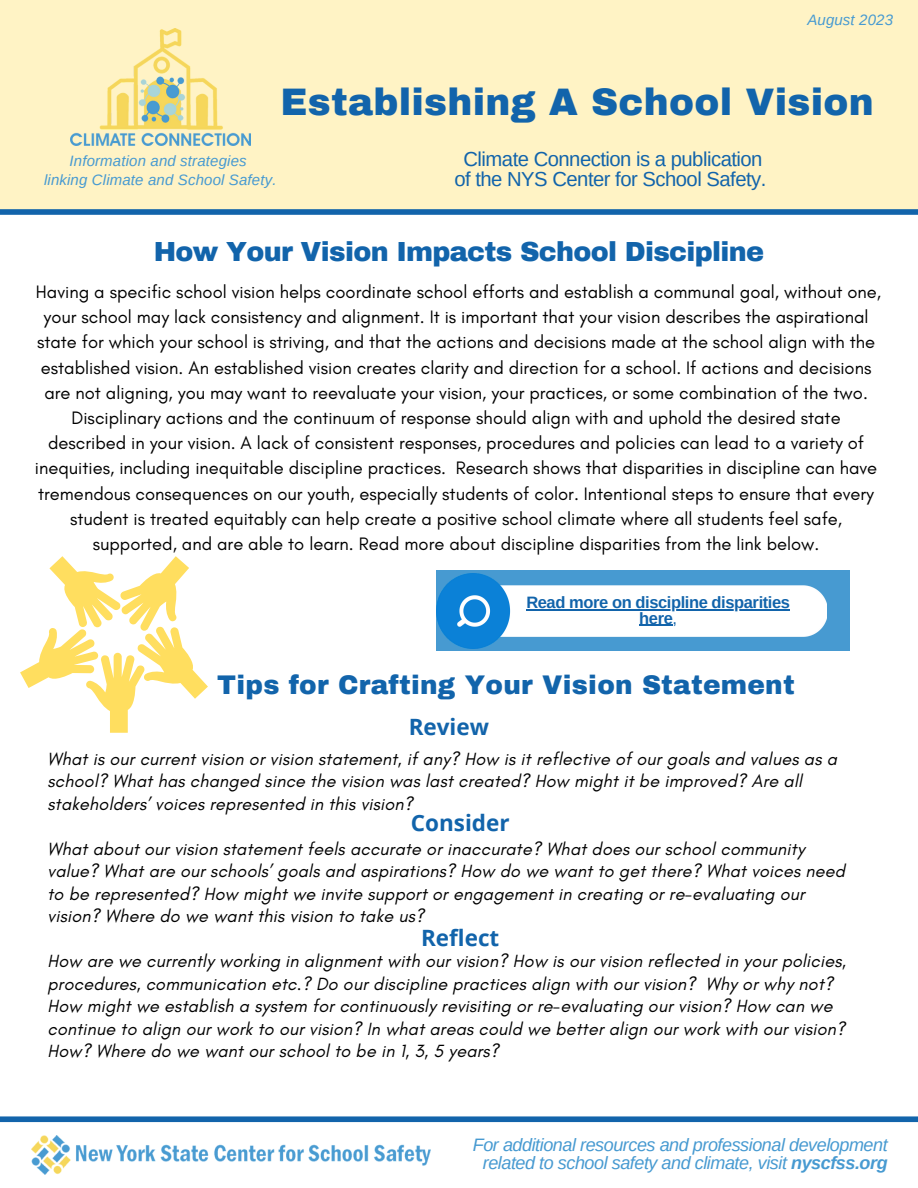
<style>
.page{position:relative;width:918px;height:1188px;background:#fff}
.page>*{position:absolute;margin:0;border:0;box-sizing:border-box;transform-origin:0 0}
.t1{font:900 37.5px "Archivo";letter-spacing:.01em;color:#1264ab}
.t2{font:900 27px "Archivo";letter-spacing:-.025em;color:#1264ab}
.t3{font:900 26.4px "Archivo";letter-spacing:.01em;color:#1264ab}
.t4{font:700 22.5px "Open Sans";color:#1264ab}
.t5{font:20.25px "Arimo";letter-spacing:-.025em;color:#1264ab}
.t6{font:18.3px/25.2px "Glacial Indifference";color:#000;text-align:center}
.t7{font:italic 18px/22.5px "Glacial Indifference";letter-spacing:.01em;color:#000}
.t8{font:italic 18px/18px "Arimo";letter-spacing:-.025em;color:#479ad1;text-align:center}
.t9{font:700 16.5px "Arimo";letter-spacing:-.025em;color:#1264ab}
.t10{font:italic 15px "Arimo";letter-spacing:.01em;color:#479ad1}
.s1{font-weight:400}
.s2{font-weight:700}
</style>
<div class="page">
<div style="left:0;top:0;width:918px;height:213px;background:#fff3c5"></div>
<div style="left:0;top:209px;width:918px;height:6px;background:#1264ab"></div>
<div style="left:0;top:1116px;width:918px;height:6px;background:#1264ab"></div>
<img style="left:70px;top:28px;width:180px;height:117px">
<img style="left:31px;top:1136px;width:399px;height:39px">
<div style="left:436px;top:571px;width:414px;height:80px;background:#479ad1"></div>
<img style="left:437px;top:574px;width:390px;height:74px">
<svg style="left:20px;top:556px;width:188px;height:177px"></svg>
<hr style="left:526px;top:609px;width:264px;height:1px;background:#1264ab">
<hr style="left:639px;top:625px;width:34px;height:1px;background:#1264ab">
<p class="t10" style="left:807px;top:11px;width:87px">August 2023</p>
<p class="t1" style="left:281px;top:82px;width:595px">Establishing A School Vision</p>
<p class="t10" style="left:70px;top:152px;width:179px">Information and strategies</p>
<p class="t10" style="left:44px;top:172px;width:234px">linking Climate and School Safety.</p>
<p class="t5" style="left:463px;top:147px;width:301px">Climate Connection is a publication</p>
<p class="t5" style="left:454px;top:168px;width:314px">of the NYS Center for School Safety.</p>
<p class="t2" style="left:154px;top:237px;width:612px">How Your Vision Impacts School Discipline</p>
<p class="t6" style="left:35px;top:279px;width:848px">Having a specific school vision helps coordinate school efforts and establish a communal goal, without one, your school may lack consistency and alignment. It is important that your vision describes the aspirational state for which your school is striving, and that the actions and decisions made at the school align with the established vision. An established vision creates clarity and direction for a school. If actions and decisions are not aligning, you may want to reevaluate your vision, your practices, or some combination of the two.<br>Disciplinary actions and the continuum of response should align with and uphold the desired state described in your vision. A lack of consistent responses, procedures and policies can lead to a variety of inequities, including inequitable discipline practices. Research shows that disparities in discipline can have tremendous consequences on our youth, especially students of color. Intentional steps to ensure that every student is treated equitably can help create a positive school climate where all students feel safe, supported, and are able to learn. Read more about discipline disparities from the link below.</p>
<p class="t9" style="left:526px;top:593px;width:265px">Read more on discipline disparities</p>
<p class="t9" style="left:639px;top:609px;width:39px">here<span class="s1">,</span></p>
<p class="t3" style="left:217px;top:671px;width:579px">Tips for Crafting Your Vision Statement</p>
<p class="t4" style="left:409px;top:711px;width:82px">Review</p>
<p class="t7" style="left:48px;top:747px;width:791px">What is our current vision or vision statement, if any? How is it reflective of our goals and values as a school? What has changed since the vision was last created? How might it be improved? Are all stakeholders’ voices represented in this vision?</p>
<p class="t7" style="left:48px;top:837px;width:799px">What about our vision statement feels accurate or inaccurate? What does our school community value? What are our schools’ goals and aspirations? How do we want to get there? What voices need to be represented? How might we invite support or engagement in creating or re-evaluating our vision? Where do we want this vision to take us?</p>
<p class="t7" style="left:48px;top:950px;width:800px">How are we currently working in alignment with our vision? How is our vision reflected in your policies, procedures, communication etc.? Do our discipline practices align with our vision? Why or why not?<br>How might we establish a system for continuously revisiting or re-evaluating our vision? How can we continue to align our work to our vision? In what areas could we better align our work with our vision?<br>How? Where do we want our school to be in 1, 3, 5 years?</p>
<p class="t4" style="left:411px;top:807px;width:100px">Consider</p>
<p class="t4" style="left:421px;top:922px;width:80px">Reflect</p>
<p class="t8" style="left:473px;top:1135px;width:416px">For additional resources and professional development related to school safety and climate, visit <span class="s2">nyscfss.org</span></p>
</div>
